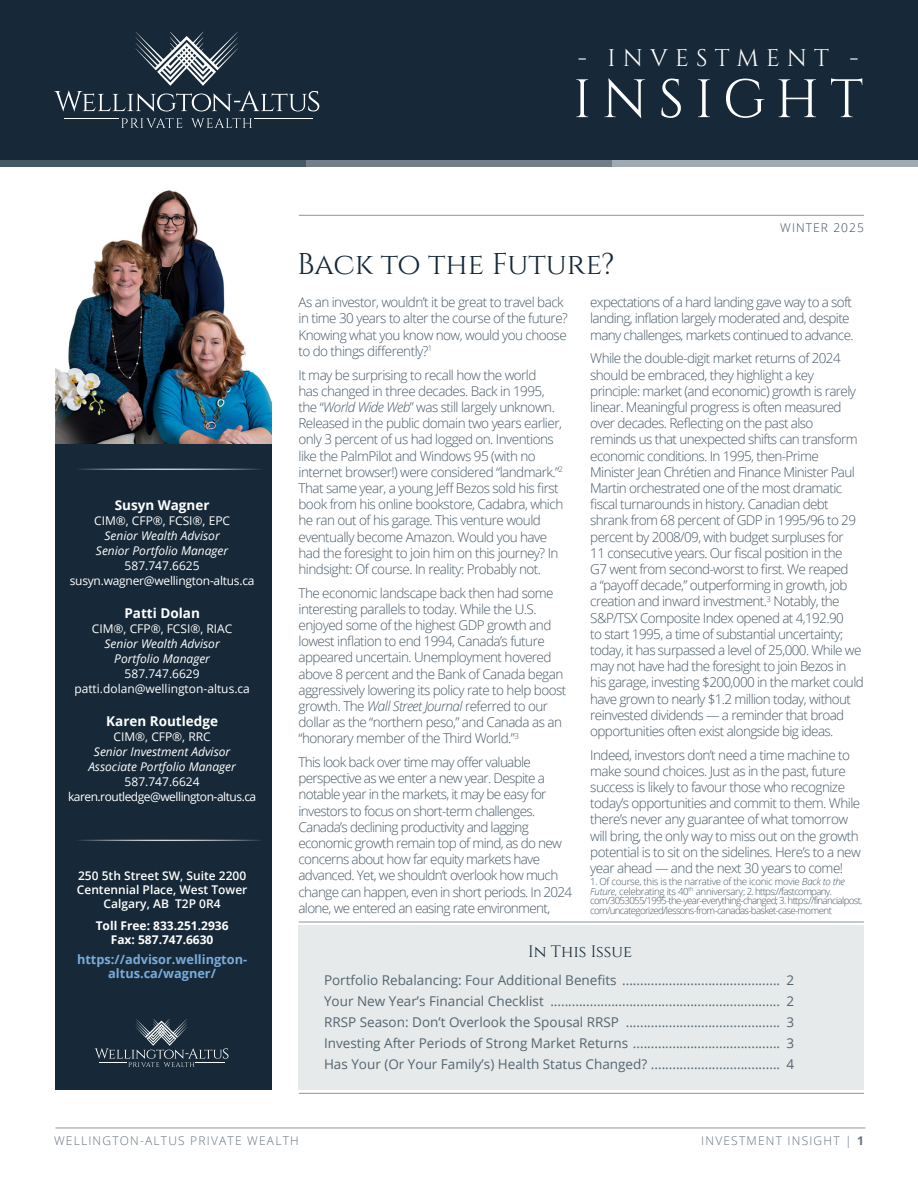
<style>
.page{position:relative;width:918px;height:1188px;background:#fff}
.page>*{position:absolute;margin:0;border:0;box-sizing:border-box;transform-origin:0 0}
.t1{font:54px "Cinzel";letter-spacing:.2em;color:#fff}
.t2{font:30px "Cinzel";color:#172938}
.t3{font:24px "Cinzel";letter-spacing:.3em;color:#fff}
.t4{font:16.5px "Cinzel";color:#172938}
.t5{font:300 13.5px/16.2px "Open Sans";letter-spacing:-.045em;color:#475865}
.Paragraph_Style_1{font:13.5px "Open Sans";color:#556571}
.t6{font:700 13.5px "Open Sans";color:#fff}
.t7{font:700 12.75px/13.5px "Open Sans";color:#7aabdb;text-align:center}
.t8{font:italic 12px "Open Sans";color:#fff}
.t9{font:12px "Open Sans";color:#fff}
.t10{font:600 12px "Open Sans";color:#fff}
.t11{font:300 12px "Open Sans";letter-spacing:.1em;color:#63717d}
.t12{font:700 12px "Open Sans";color:#fff}
.t13{font:12px "Open Sans";letter-spacing:-.04em;color:#fff}
.t14{font:12px "Open Sans";letter-spacing:-.02em;color:#fff}
.t15{font:300 12px "Open Sans";letter-spacing:.09em;color:#3c4957}
.t16{font:300 9.75px/9.8px "Open Sans";letter-spacing:-.07em;color:#475865}
.s1{font-style:italic}
.s2{font-weight:700}
</style>
<div class="page">
<div style="left:298px;top:925px;width:566px;height:165px;background:#e6eaea"></div>
<hr style="left:299px;top:215px;width:565px;height:1px;background:#172938">
<hr style="left:299px;top:1093px;width:565px;height:1px;background:#172938">
<hr style="left:299px;top:922px;width:565px;height:1px;background:#172938">
<hr style="left:56px;top:1128px;width:810px;height:1px;background:#172938">
<div style="left:0;top:0;width:918px;height:160px;background:#172938"></div>
<svg style="left:121px;top:118px;width:131px;height:10px"></svg>
<svg style="left:54px;top:32px;width:265px;height:79px"></svg>
<hr style="left:64px;top:118px;width:55px;height:1px;background:#fff">
<hr style="left:254px;top:118px;width:58px;height:1px;background:#fff">
<div style="left:0;top:160px;width:306px;height:7px;background:#475865"></div>
<div style="left:306px;top:160px;width:306px;height:7px;background:#727f8a"></div>
<div style="left:612px;top:160px;width:306px;height:7px;background:#9faab2"></div>
<img style="left:55px;top:190px;width:217px;height:254px">
<div style="left:55px;top:444px;width:216px;height:645px;background:#172938"></div>
<hr style="left:54px;top:840px;width:216px;height:1px;background:#d5d6d8">
<hr style="left:54px;top:469px;width:216px;height:1px;background:#d5d6d8">
<svg style="left:94px;top:1019px;width:135px;height:48px"></svg>
<p class="t3" style="left:578px;top:44px;width:282px">- INVESTMENT -</p>
<p class="t1" style="left:573px;top:68px;width:292px">INSIGHT</p>
<p class="t6" style="left:115px;top:496px;width:96px">Susyn Wagner</p>
<p class="t9" style="left:94px;top:512px;width:138px">CIM®, CFP®, FCSI®, EPC</p>
<p class="t8" style="left:105px;top:527px;width:117px">Senior Wealth Advisor</p>
<p class="t8" style="left:96px;top:542px;width:134px">Senior Portfolio Manager</p>
<p class="t9" style="left:125px;top:557px;width:77px">587.747.6625</p>
<p class="t14" style="left:70px;top:572px;width:186px">susyn.wagner@wellington-altus.ca</p>
<p class="t6" style="left:124px;top:604px;width:77px">Patti Dolan</p>
<p class="t9" style="left:92px;top:620px;width:142px">CIM®, CFP®, FCSI®, RIAC</p>
<p class="t8" style="left:105px;top:635px;width:117px">Senior Wealth Advisor</p>
<p class="t8" style="left:114px;top:650px;width:97px">Portfolio Manager</p>
<p class="t9" style="left:125px;top:665px;width:77px">587.747.6629</p>
<p class="t9" style="left:74px;top:680px;width:177px">patti.dolan@wellington-altus.ca</p>
<p class="t6" style="left:106px;top:712px;width:113px">Karen Routledge</p>
<p class="t9" style="left:114px;top:728px;width:99px">CIM®, CFP®, RRC</p>
<p class="t8" style="left:94px;top:743px;width:138px">Senior Investment Advisor</p>
<p class="t8" style="left:88px;top:758px;width:149px">Associate Portfolio Manager</p>
<p class="t9" style="left:125px;top:773px;width:77px">587.747.6624</p>
<p class="t13" style="left:68px;top:788px;width:190px">karen.routledge@wellington-altus.ca</p>
<p class="t10" style="left:78px;top:867px;width:170px">250 5th Street SW, Suite 2200</p>
<p class="t10" style="left:77px;top:882px;width:172px">Centennial Place, West Tower</p>
<p class="t10" style="left:104px;top:896px;width:119px">Calgary, AB T2P 0R4</p>
<p class="t12" style="left:96px;top:917px;width:134px">Toll Free: 833.251.2936</p>
<p class="t12" style="left:111px;top:931px;width:104px">Fax: 587.747.6630</p>
<p class="t7" style="left:77px;top:953px;width:172px">https://advisor.wellington&shy;altus.ca/wagner/</p>
<p class="t2" style="left:297px;top:247px;width:319px">Back to the Future?</p>
<p class="t15" style="left:780px;top:219px;width:85px">WINTER 2025</p>
<p class="t5" style="left:298px;top:294px;width:271px">As an investor, wouldn’t it be great to travel back in time 30 years to alter the course of the future?<br>Knowing what you know now, would you choose to do things differently?<sup>1</sup></p>
<p class="t5" style="left:298px;top:366px;width:266px">It may be surprising to recall how the world<br>has changed in three decades. Back in 1995, the “<span class="s1">World Wide Web</span>” was still largely unknown.<br>Released in the public domain two years earlier, only 3 percent of us had logged on. Inventions like the PalmPilot and Windows 95 (with no internet browser!) were considered “landmark.”<sup>2<br></sup>That same year, a young Jeff Bezos sold his first book from his online bookstore, Cadabra, which he ran out of his garage. This venture would eventually become Amazon. Would you have had the foresight to join him on this journey? In hindsight: Of course. In reality: Probably not.</p>
<p class="t5" style="left:298px;top:584px;width:269px">The economic landscape back then had some interesting parallels to today. While the U.S. enjoyed some of the highest GDP growth and lowest inflation to end 1994, Canada’s future appeared uncertain. Unemployment hovered above 8 percent and the Bank of Canada began aggressively lowering its policy rate to help boost growth. The <span class="s1">Wall Street Journal</span> referred to our dollar as the “northern peso,” and Canada as an “honorary member of the Third World.”<sup>3</sup></p>
<p class="t5" style="left:298px;top:754px;width:275px">This look back over time may offer valuable perspective as we enter a new year. Despite a notable year in the markets, it may be easy for investors to focus on short-term challenges.<br>Canada’s declining productivity and lagging economic growth remain top of mind, as do new concerns about how far equity markets have advanced. Yet, we shouldn’t overlook how much change can happen, even in short periods. In 2024 alone, we entered an easing rate environment,</p>
<p class="t5" style="left:590px;top:294px;width:265px">expectations of a hard landing gave way to a soft landing, inflation largely moderated and, despite many challenges, markets continued to advance.</p>
<p class="t5" style="left:590px;top:350px;width:275px">While the double-digit market returns of 2024 should be embraced, they highlight a key principle: market (and economic) growth is rarely linear. Meaningful progress is often measured over decades. Reflecting on the past also<br>reminds us that unexpected shifts can transform economic conditions. In 1995, then-Prime Minister Jean Chrétien and Finance Minister Paul Martin orchestrated one of the most dramatic fiscal turnarounds in history. Canadian debt shrank from 68 percent of GDP in 1995/96 to 29 percent by 2008/09, with budget surpluses for<br>11 consecutive years. Our fiscal position in the<br>G7 went from second-worst to first. We reaped<br>a “payoff decade,” outperforming in growth, job creation and inward investment.<sup>3</sup> Notably, the S&amp;P/TSX Composite Index opened at 4,192.90<br>to start 1995, a time of substantial uncertainty; today, it has surpassed a level of 25,000. While we may not have had the foresight to join Bezos in his garage, investing $200,000 in the market could have grown to nearly $1.2 million today, without reinvested dividends — a reminder that broad opportunities often exist alongside big ideas.</p>
<p class="t5" style="left:590px;top:746px;width:272px">Indeed, investors don’t need a time machine to make sound choices. Just as in the past, future success is likely to favour those who recognize today’s opportunities and commit to them. While there’s never any guarantee of what tomorrow will bring, the only way to miss out on the growth potential is to sit on the sidelines. Here’s to a new year ahead — and the next 30 years to come!</p>
<p class="t16" style="left:590px;top:876px;width:274px">1. Of course, this is the narrative of the iconic movie <span class="s1">Back to the Future</span>, celebrating its 40<sup>th</sup> anniversary; 2. https://fastcompany. com/3053055/1995-the-year-everything-changed; 3. https://financialpost. com/uncategorized/lessons-from-canadas-basket-case-moment</p>
<p class="t4" style="left:528px;top:942px;width:105px">In This Issue</p>
<p class="Paragraph_Style_1" style="left:324px;top:970px;width:472px">Portfolio Rebalancing: Four Additional Benefits ............................................ 2</p>
<p class="Paragraph_Style_1" style="left:324px;top:991px;width:472px">Your New Year’s Financial Checklist ................................................................ 2</p>
<p class="Paragraph_Style_1" style="left:324px;top:1012px;width:472px">RRSP Season: Don’t Overlook the Spousal RRSP ........................................... 3</p>
<p class="Paragraph_Style_1" style="left:324px;top:1033px;width:472px">Investing After Periods of Strong Market Returns ......................................... 3</p>
<p class="Paragraph_Style_1" style="left:324px;top:1054px;width:472px">Has Your (Or Your Family’s) Health Status Changed? .................................... 4</p>
<p class="t11" style="left:54px;top:1132px;width:246px">WELLINGTON-ALTUS PRIVATE WEALTH</p>
<p class="t11" style="left:701px;top:1132px;width:164px">INVESTMENT INSIGHT | <span class="s2">1</span></p>
</div>
